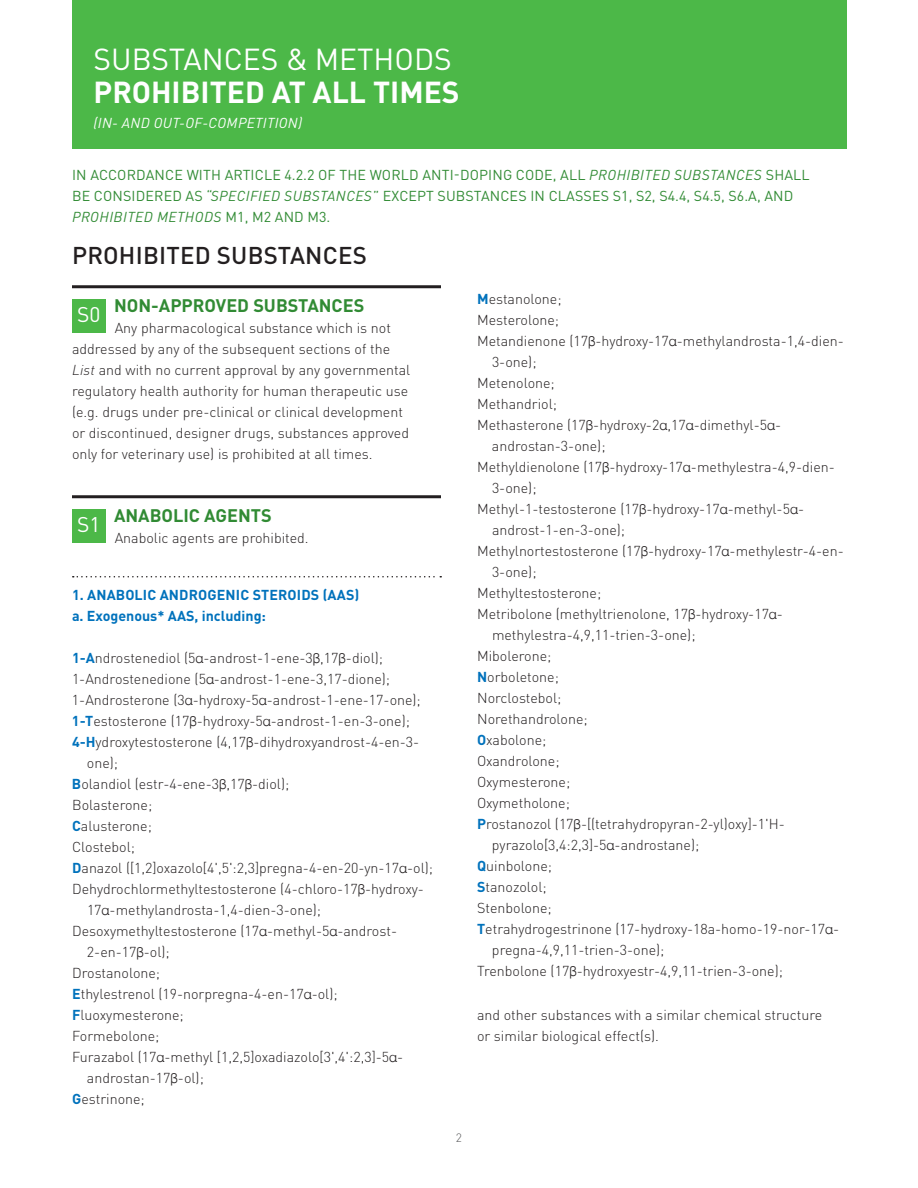
<style>
.page{position:relative;width:918px;height:1188px;background:#fff}
.page>*{position:absolute;margin:0;border:0;box-sizing:border-box;transform-origin:0 0}
.t1{font:700 30px "DINOT";color:#fff}
.t2{font:30px "DINOT";color:#fff}
.t3{font:500 24px "DINOT";letter-spacing:.01em;color:#231f20}
.t4{font:21px "DINOT";color:#fff}
.t5{font:700 18px "DINOT";color:#318b34}
.t6{font:300 14.25px/21px "DINOT";color:#231f20}
.t7{font:14.25px/21px "DINOT";letter-spacing:.01em;color:#318b34}
.t8{font:700 14.25px/21px "DINOT";letter-spacing:.005em;color:#0072bc}
.t9{font:italic 14.25px "DINOT";letter-spacing:.02em;color:#fff}
.t10{font:300 12px "DINOT";color:#57585a}
.s1{font-style:italic}
.s2{font-weight:700;color:#0072bc}
.s3{font-family:"Helvetica Neue";font-size:13.5px}
</style>
<div class="page">
<div style="left:72px;top:0;width:774px;height:148px;background:#4cb848"></div>
<hr style="left:72px;top:285px;width:369px;height:3px;background:#231f20">
<hr style="left:72px;top:495px;width:369px;height:3px;background:#231f20">
<svg style="left:73px;top:576px;width:368px;height:2px"></svg>
<div style="left:72px;top:300px;width:34px;height:33px;background:#4cb848"></div>
<div style="left:72px;top:510px;width:34px;height:33px;background:#4cb848"></div>
<h1 class="t2" style="left:94px;top:36px;width:360px">SUBSTANCES &amp; METHODS</h1>
<h1 class="t1" style="left:94px;top:68px;width:368px">PROHIBITED AT ALL TIMES</h1>
<p class="t9" style="left:94px;top:112px;width:210px">(IN- AND OUT-OF-COMPETITION)</p>
<p class="t7" style="left:72px;top:163px;width:739px">IN ACCORDANCE WITH ARTICLE 4.2.2 OF THE WORLD ANTI-DOPING CODE, ALL <span class="s1">PROHIBITED SUBSTANCES</span> SHALL<br>BE CONSIDERED AS “<span class="s1">SPECIFIED SUBSTANCES</span>” EXCEPT SUBSTANCES IN CLASSES S1, S2, S4.4, S4.5, S6.A, AND<br><span class="s1">PROHIBITED METHODS</span> M1, M2 AND M3.</p>
<h2 class="t3" style="left:72px;top:237px;width:296px">PROHIBITED SUBSTANCES</h2>
<p class="t5" style="left:114px;top:292px;width:252px">NON-APPROVED SUBSTANCES</p>
<p class="t6" style="left:72px;top:317px;width:340px;text-indent:43px">Any pharmacological substance which is not addressed by any of the subsequent sections of the <span class="s1">List</span> and with no current approval by any governmental regulatory health authority for human therapeutic use (e.g. drugs under pre-clinical or clinical development or discontinued, designer drugs, substances approved only for veterinary use) is prohibited at all times.</p>
<h3 class="t4" style="left:77px;top:299px;width:25px">S0</h3>
<h3 class="t4" style="left:77px;top:509px;width:25px">S1</h3>
<p class="t5" style="left:114px;top:502px;width:159px">ANABOLIC AGENTS</p>
<p class="t6" style="left:115px;top:527px;width:195px">Anabolic agents are prohibited.</p>
<p class="t8" style="left:72px;top:583px;width:289px">1. ANABOLIC ANDROGENIC STEROIDS (AAS) a. Exogenous* AAS, including:</p>
<p class="t6" style="left:72px;top:646px;width:313px"><span class="s2">1-A</span>ndrostenediol (5<span class="s3">α</span>-androst-1-ene-3<span class="s3">β</span>,17<span class="s3">β</span>-diol);</p>
<p class="t6" style="left:72px;top:667px;width:320px">1-Androstenedione (5<span class="s3">α</span>-androst-1-ene-3,17-dione);</p>
<p class="t6" style="left:72px;top:688px;width:350px">1-Androsterone (3<span class="s3">α</span>-hydroxy-5<span class="s3">α</span>-androst-1-ene-17-one);</p>
<p class="t6" style="left:72px;top:709px;width:339px"><span class="s2">1-T</span>estosterone (17<span class="s3">β</span>-hydroxy-5<span class="s3">α</span>-androst-1-en-3-one);</p>
<p class="t6" style="left:72px;top:730px;width:349px"><span class="s2">4-H</span>ydroxytestosterone (4,17<span class="s3">β</span>-dihydroxyandrost-4-en-3-</p>
<p class="t6" style="left:87px;top:751px;width:33px">one);</p>
<p class="t6" style="left:72px;top:772px;width:219px"><span class="s2">B</span>olandiol (estr-4-ene-3<span class="s3">β</span>,17<span class="s3">β</span>-diol);</p>
<p class="t6" style="left:72px;top:793px;width:82px">Bolasterone;</p>
<p class="t6" style="left:72px;top:814px;width:81px"><span class="s2">C</span>alusterone;</p>
<p class="t6" style="left:72px;top:835px;width:64px">Clostebol;</p>
<p class="t6" style="left:72px;top:856px;width:363px"><span class="s2">D</span>anazol ([1,2]oxazolo[4',5':2,3]pregna-4-en-20-yn-17<span class="s3">α</span>-ol);</p>
<p class="t6" style="left:72px;top:877px;width:353px">Dehydrochlormethyltestosterone (4-chloro-17<span class="s3">β</span>-hydroxy-</p>
<p class="t6" style="left:87px;top:898px;width:236px">17<span class="s3">α</span>-methylandrosta-1,4-dien-3-one);</p>
<p class="t6" style="left:72px;top:919px;width:327px">Desoxymethyltestosterone (17<span class="s3">α</span>-methyl-5<span class="s3">α</span>-androst-</p>
<p class="t6" style="left:87px;top:940px;width:84px">2-en-17<span class="s3">β</span>-ol);</p>
<p class="t6" style="left:72px;top:961px;width:90px">Drostanolone;</p>
<p class="t6" style="left:72px;top:982px;width:267px"><span class="s2">E</span>thylestrenol (19-norpregna-4-en-17<span class="s3">α</span>-ol);</p>
<p class="t6" style="left:72px;top:1003px;width:113px"><span class="s2">F</span>luoxymesterone;</p>
<p class="t6" style="left:72px;top:1024px;width:89px">Formebolone;</p>
<p class="t6" style="left:72px;top:1045px;width:333px">Furazabol (17<span class="s3">α</span>-methyl [1,2,5]oxadiazolo[3',4':2,3]-5<span class="s3">α</span>-</p>
<p class="t6" style="left:87px;top:1066px;width:118px">androstan-17<span class="s3">β</span>-ol);</p>
<p class="t6" style="left:72px;top:1087px;width:74px"><span class="s2">G</span>estrinone;</p>
<p class="t6" style="left:477px;top:288px;width:86px"><span class="s2">M</span>estanolone;</p>
<p class="t6" style="left:477px;top:309px;width:84px">Mesterolone;</p>
<p class="t6" style="left:477px;top:330px;width:368px">Metandienone (17<span class="s3">β</span>-hydroxy-17<span class="s3">α</span>-methylandrosta-1,4-dien-</p>
<p class="t6" style="left:492px;top:351px;width:46px">3-one);</p>
<p class="t6" style="left:477px;top:372px;width:79px">Metenolone;</p>
<p class="t6" style="left:477px;top:393px;width:81px">Methandriol;</p>
<p class="t6" style="left:477px;top:414px;width:306px">Methasterone (17<span class="s3">β</span>-hydroxy-2<span class="s3">α</span>,17<span class="s3">α</span>-dimethyl-5<span class="s3">α</span>-</p>
<p class="t6" style="left:492px;top:435px;width:115px">androstan-3-one);</p>
<p class="t6" style="left:477px;top:456px;width:359px">Methyldienolone (17<span class="s3">β</span>-hydroxy-17<span class="s3">α</span>-methylestra-4,9-dien-</p>
<p class="t6" style="left:492px;top:477px;width:46px">3-one);</p>
<p class="t6" style="left:477px;top:498px;width:329px">Methyl-1-testosterone (17<span class="s3">β</span>-hydroxy-17<span class="s3">α</span>-methyl-5<span class="s3">α</span>-</p>
<p class="t6" style="left:492px;top:519px;width:135px">androst-1-en-3-one);</p>
<p class="t6" style="left:477px;top:540px;width:368px">Methylnortestosterone (17<span class="s3">β</span>-hydroxy-17<span class="s3">α</span>-methylestr-4-en-</p>
<p class="t6" style="left:492px;top:561px;width:46px">3-one);</p>
<p class="t6" style="left:477px;top:582px;width:126px">Methyltestosterone;</p>
<p class="t6" style="left:477px;top:603px;width:307px">Metribolone (methyltrienolone, 17<span class="s3">β</span>-hydroxy-17<span class="s3">α</span>-</p>
<p class="t6" style="left:492px;top:624px;width:205px">methylestra-4,9,11-trien-3-one);</p>
<p class="t6" style="left:477px;top:645px;width:76px">Mibolerone;</p>
<p class="t6" style="left:477px;top:666px;width:83px"><span class="s2">N</span>orboletone;</p>
<p class="t6" style="left:477px;top:687px;width:86px">Norclostebol;</p>
<p class="t6" style="left:477px;top:708px;width:112px">Norethandrolone;</p>
<p class="t6" style="left:477px;top:729px;width:71px"><span class="s2">O</span>xabolone;</p>
<p class="t6" style="left:477px;top:750px;width:84px">Oxandrolone;</p>
<p class="t6" style="left:477px;top:771px;width:95px">Oxymesterone;</p>
<p class="t6" style="left:477px;top:792px;width:94px">Oxymetholone;</p>
<p class="t6" style="left:477px;top:813px;width:309px"><span class="s2">P</span>rostanozol (17<span class="s3">β</span>-[(tetrahydropyran-2-yl)oxy]-1'H-</p>
<p class="t6" style="left:492px;top:834px;width:209px">pyrazolo[3,4:2,3]-5<span class="s3">α</span>-androstane);</p>
<p class="t6" style="left:477px;top:855px;width:76px"><span class="s2">Q</span>uinbolone;</p>
<p class="t6" style="left:477px;top:876px;width:71px"><span class="s2">S</span>tanozolol;</p>
<p class="t6" style="left:477px;top:897px;width:76px">Stenbolone;</p>
<p class="t6" style="left:477px;top:918px;width:364px"><span class="s2">T</span>etrahydrogestrinone (17-hydroxy-18a-homo-19-nor-17<span class="s3">α</span>-</p>
<p class="t6" style="left:492px;top:939px;width:174px">pregna-4,9,11-trien-3-one);</p>
<p class="t6" style="left:477px;top:960px;width:307px">Trenbolone (17<span class="s3">β</span>-hydroxyestr-4,9,11-trien-3-one);</p>
<p class="t6" style="left:477px;top:1003px;width:347px">and other substances with a similar chemical structure or similar biological effect(s).</p>
<p class="t10" style="left:456px;top:1129px;width:8px">2</p>
</div>
